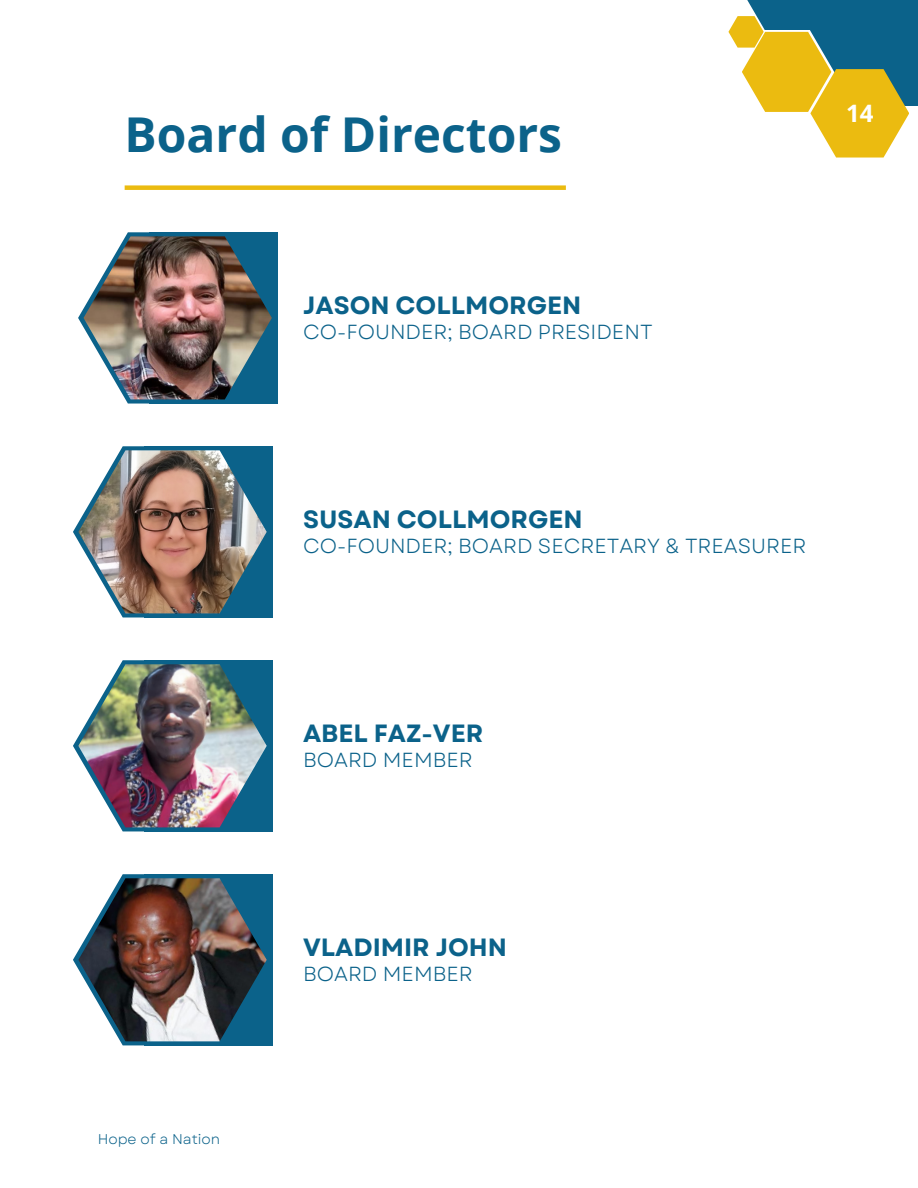
<style>
.page{position:relative;width:918px;height:1188px;background:#fff}
.page>*{position:absolute;margin:0;border:0;box-sizing:border-box;transform-origin:0 0}
.t1{font:700 48px "Open Sans";color:#0b628a}
.t2{font:700 24.9px "Garet";color:#0b628a}
.t3{font:700 24px "Open Sans";color:#fff}
.t4{font:20.4px "Garet";color:#0b628a}
.t5{font:14.1px "Garet";color:#0b628a}
</style>
<div class="page">
<svg style="left:78px;top:232px;width:199px;height:172px"></svg>
<svg style="left:73px;top:660px;width:199px;height:171px"></svg>
<img style="left:84px;top:236px;width:188px;height:163px">
<svg style="left:73px;top:446px;width:199px;height:172px"></svg>
<img style="left:78px;top:450px;width:189px;height:163px">
<img style="left:78px;top:664px;width:189px;height:163px">
<div style="left:792px;top:0;width:126px;height:106px;background:#0b628a"></div>
<svg style="left:728px;top:16px;width:181px;height:142px"></svg>
<svg style="left:739px;top:0;width:107px;height:30px"></svg>
<div style="left:125px;top:185px;width:441px;height:5px;background:#ebbb10"></div>
<svg style="left:73px;top:874px;width:199px;height:171px"></svg>
<img style="left:78px;top:878px;width:189px;height:163px">
<h2 class="t1" style="left:125px;top:101px;width:439px">Board of Directors</h2>
<h3 class="t2" style="left:303px;top:288px;width:280px">JASON COLLMORGEN</h3>
<h2 class="t4" style="left:303px;top:317px;width:351px">CO-FOUNDER; BOARD PRESIDENT</h2>
<p class="t3" style="left:846px;top:96px;width:29px">14</p>
<h3 class="t2" style="left:303px;top:501px;width:281px">SUSAN COLLMORGEN</h3>
<p class="t4" style="left:303px;top:531px;width:505px">CO-FOUNDER; BOARD SECRETARY &amp; TREASURER</p>
<p class="t2" style="left:303px;top:715px;width:182px">ABEL FAZ-VER</p>
<h2 class="t4" style="left:303px;top:745px;width:171px">BOARD MEMBER</h2>
<h3 class="t5" style="left:98px;top:1129px;width:124px">Hope of a Nation</h3>
<h2 class="t2" style="left:303px;top:929px;width:205px">VLADIMIR JOHN</h2>
<h3 class="t4" style="left:303px;top:959px;width:171px">BOARD MEMBER</h3>
</div>
